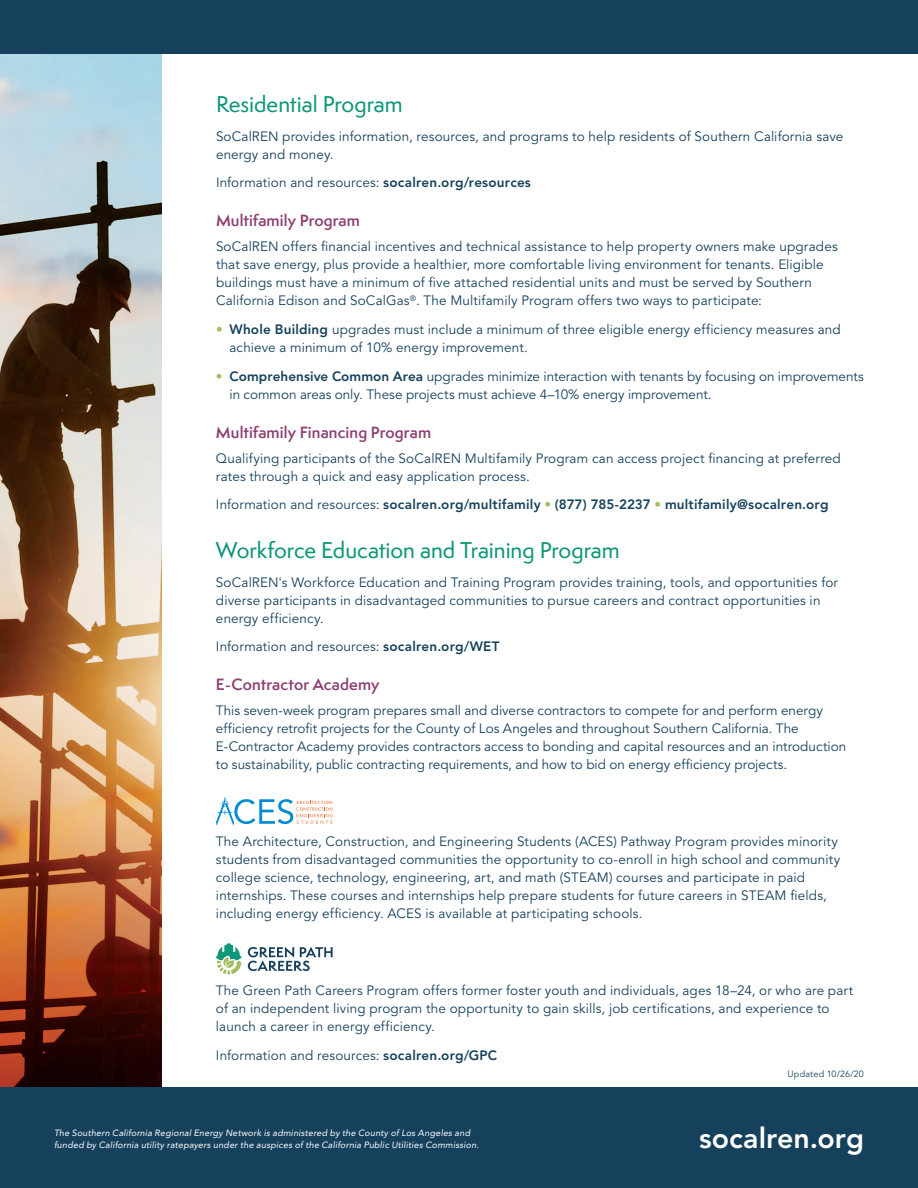
<style>
.page{position:relative;width:918px;height:1188px;background:#fff}
.page>*{position:absolute;margin:0;border:0;box-sizing:border-box;transform-origin:0 0}
.t1{font:800 28.5px "Avenir LT Std";color:#fff}
.S1{font:500 21px "Semplicita Pro";letter-spacing:-.005em;color:#0f977a}
.S2{font:600 15px "Semplicita Pro";letter-spacing:.005em;color:#8d4171}
.Body{font:13.5px/18px "Avenir LT Std";letter-spacing:.01em;color:#16415c}
.Body-2{font:800 13.5px "Avenir LT Std";letter-spacing:.015em;color:#16415c}
.t2{font:italic 9px/12px "Avenir LT Std";letter-spacing:.02em;color:#fff}
.t3{font:9px "Avenir LT Std";letter-spacing:.02em;color:#16415c}
.s1{font-weight:800}
.s2{color:#a4be5f}
.s3{font-weight:400}
.s4{font-weight:400;color:#a4be5f}
</style>
<div class="page">
<img style="left:0;top:54px;width:162px;height:1033px">
<div style="left:0;top:1087px;width:918px;height:101px;background:#16415c"></div>
<div style="left:0;top:0;width:918px;height:54px;background:#16415c"></div>
<svg style="left:216px;top:797px;width:117px;height:29px"></svg>
<svg style="left:216px;top:943px;width:26px;height:31px"></svg>
<svg style="left:248px;top:947px;width:85px;height:24px"></svg>
<p class="S1" style="left:216px;top:89px;width:188px">Residential Program</p>
<p class="Body" style="left:216px;top:127px;width:629px">SoCalREN provides information, resources, and programs to help residents of Southern California save energy and money.</p>
<p class="Body" style="left:216px;top:174px;width:316px">Information and resources: <span class="s1">socalren.org/resources</span></p>
<p class="S2" style="left:216px;top:210px;width:145px">Multifamily Program</p>
<p class="Body" style="left:216px;top:238px;width:623px">SoCalREN offers financial incentives and technical assistance to help property owners make upgrades that save energy, plus provide a healthier, more comfortable living environment for tenants. Eligible buildings must have a minimum of five attached residential units and must be served by Southern California Edison and SoCalGas<sup>®</sup>. The Multifamily Program offers two ways to participate:</p>
<p class="Body" style="left:229px;top:321px;width:613px;text-indent:-13px"><span class="s2">•</span> <span class="s1">Whole Building</span> upgrades must include a minimum of three eligible energy efficiency measures and achieve a minimum of 10% energy improvement.</p>
<p class="Body" style="left:229px;top:368px;width:636px;text-indent:-14px"><span class="s2">•</span> <span class="s1">Comprehensive Common Area</span> upgrades minimize interaction with tenants by focusing on improvements in common areas only. These projects must achieve 4–10% energy improvement.</p>
<p class="S2" style="left:216px;top:421px;width:217px">Multifamily Financing Program</p>
<p class="Body" style="left:216px;top:449px;width:626px">Qualifying participants of the SoCalREN Multifamily Program can access project financing at preferred rates through a quick and easy application process.</p>
<p class="Body-2" style="left:216px;top:497px;width:614px"><span class="s3">Information and resources:</span> socalren.org/multifamily <span class="s4">•</span> (877) 785-2237 <span class="s4">•</span> multifamily@socalren.org</p>
<p class="S1" style="left:216px;top:535px;width:405px">Workforce Education and Training Program</p>
<p class="Body" style="left:216px;top:573px;width:624px">SoCalREN's Workforce Education and Training Program provides training, tools, and opportunities for diverse participants in disadvantaged communities to pursue careers and contract opportunities in energy efficiency.</p>
<p class="Body" style="left:216px;top:638px;width:285px">Information and resources: <span class="s1">socalren.org/WET</span></p>
<p class="S2" style="left:216px;top:674px;width:165px">E-Contractor Academy</p>
<p class="Body" style="left:216px;top:702px;width:632px">This seven-week program prepares small and diverse contractors to compete for and perform energy efficiency retrofit projects for the County of Los Angeles and throughout Southern California. The E-Contractor Academy provides contractors access to bonding and capital resources and an introduction to sustainability, public contracting requirements, and how to bid on energy efficiency projects.</p>
<p class="Body" style="left:216px;top:833px;width:626px">The Architecture, Construction, and Engineering Students (ACES) Pathway Program provides minority students from disadvantaged communities the opportunity to co-enroll in high school and community college science, technology, engineering, art, and math (STEAM) courses and participate in paid internships. These courses and internships help prepare students for future careers in STEAM fields, including energy efficiency. ACES is available at participating schools.</p>
<p class="Body" style="left:216px;top:982px;width:639px">The Green Path Careers Program offers former foster youth and individuals, ages 18–24, or who are part of an independent living program the opportunity to gain skills, job certifications, and experience to launch a career in energy efficiency.</p>
<p class="Body" style="left:216px;top:1046px;width:283px">Information and resources: <span class="s1">socalren.org/GPC</span></p>
<p class="t2" style="left:54px;top:1127px;width:427px">The Southern California Regional Energy Network is administered by the County of Los Angeles and funded by California utility ratepayers under the auspices of the California Public Utilities Commission.</p>
<p class="t3" style="left:787px;top:1069px;width:78px">Updated 10/26/20</p>
<h1 class="t1" style="left:699px;top:1121px;width:166px">socalren.org</h1>
</div>
